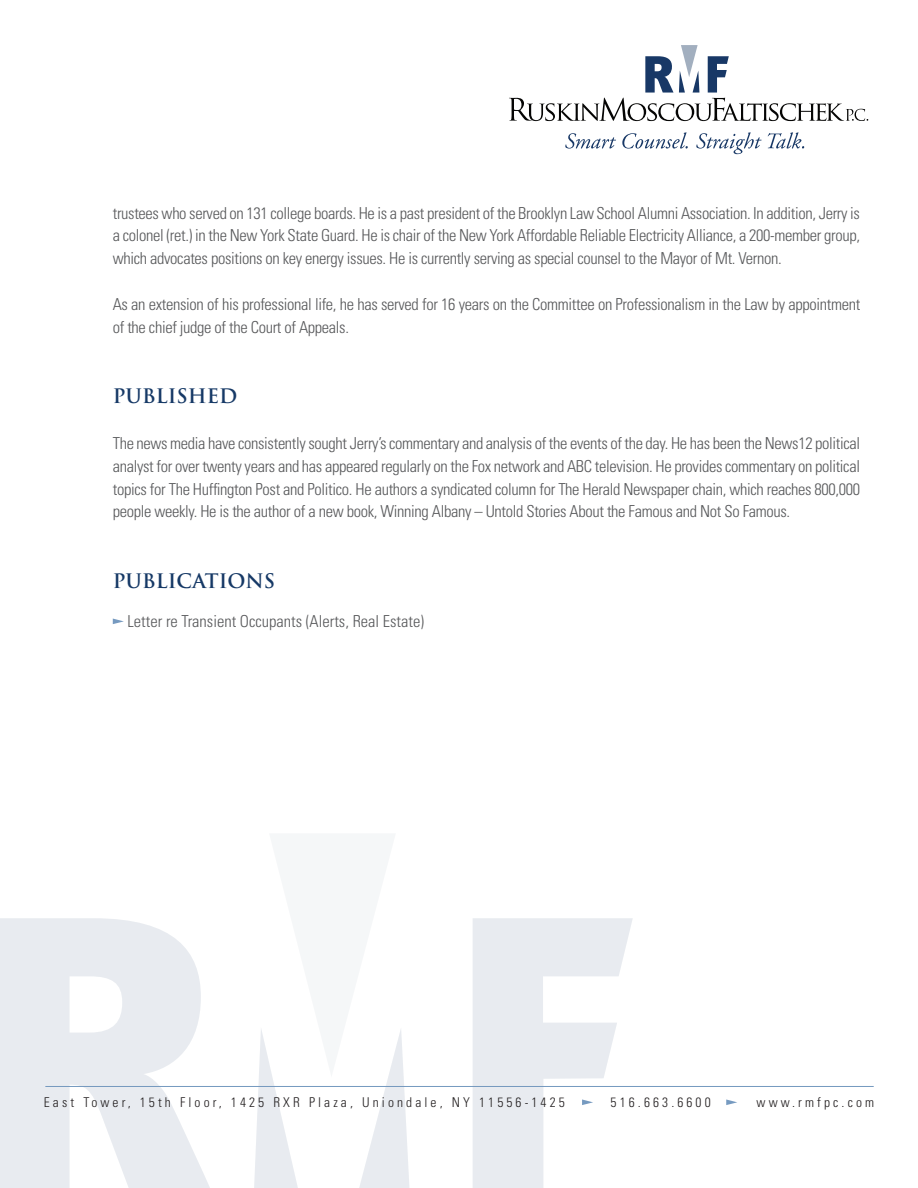
<style>
.page{position:relative;width:918px;height:1188px;background:#fff}
.page>*{position:absolute;margin:0;border:0;box-sizing:border-box;transform-origin:0 0}
.t1{font:700 19.5px "Trajan";color:#163966}
.t2{font:300 condensed 16.5px/22.8px "Univers";letter-spacing:-.02em;color:#57585a;text-align:justify}
.t3{font:300 condensed 16.5px "Univers";color:#57585a}
.t4{font:300 condensed 13.5px "Univers";letter-spacing:.23em;color:#231f20}
</style>
<div class="page">
<svg style="left:565px;top:133px;width:51px;height:16px"></svg>
<svg style="left:622px;top:132px;width:66px;height:17px"></svg>
<svg style="left:696px;top:132px;width:66px;height:22px"></svg>
<svg style="left:768px;top:132px;width:36px;height:17px"></svg>
<svg style="left:509px;top:45px;width:359px;height:76px"></svg>
<svg style="left:0;top:918px;width:210px;height:270px;fill:#e8ebf0"></svg>
<svg style="left:254px;top:1029px;width:155px;height:159px"></svg>
<hr style="left:45px;top:1086px;width:829px;height:1px;background:#7599bf">
<svg style="left:726px;top:1099px;width:11px;height:6px"></svg>
<svg style="left:473px;top:918px;width:160px;height:270px"></svg>
<svg style="left:113px;top:619px;width:11px;height:5px"></svg>
<p class="t2" style="left:113px;top:201px;width:749px">trustees who served on 131 college boards. He is a past president of the Brooklyn Law School Alumni Association. In addition, Jerry is a colonel (ret.) in the New York State Guard. He is chair of the New York Affordable Reliable Electricity Alliance, a 200-member group, which advocates positions on key energy issues. He is currently serving as special counsel to the Mayor of Mt. Vernon.</p>
<p class="t2" style="left:113px;top:293px;width:749px">As an extension of his professional life, he has served for 16 years on the Committee on Professionalism in the Law by appointment of the chief judge of the Court of Appeals.</p>
<p class="t1" style="left:113px;top:384px;width:126px">PUBLISHED</p>
<p class="t2" style="left:113px;top:432px;width:749px">The news media have consistently sought Jerry’s commentary and analysis of the events of the day. He has been the News12 political analyst for over twenty years and has appeared regularly on the Fox network and ABC television. He provides commentary on political topics for The Huffington Post and Politico. He authors a syndicated column for The Herald Newspaper chain, which reaches 800,000 people weekly. He is the author of a new book, Winning Albany – Untold Stories About the Famous and Not So Famous.</p>
<p class="t1" style="left:113px;top:568px;width:164px">PUBLICATIONS</p>
<p class="t3" style="left:128px;top:611px;width:298px">Letter re Transient Occupants (Alerts, Real Estate)</p>
<p class="t4" style="left:44px;top:1094px;width:523px">East Tower, 15th Floor, 1425 RXR Plaza, Uniondale, NY 11556-1425</p>
<p class="t4" style="left:611px;top:1094px;width:102px">516.663.6600</p>
<p class="t4" style="left:757px;top:1094px;width:119px">www.rmfpc.com</p>
</div>
